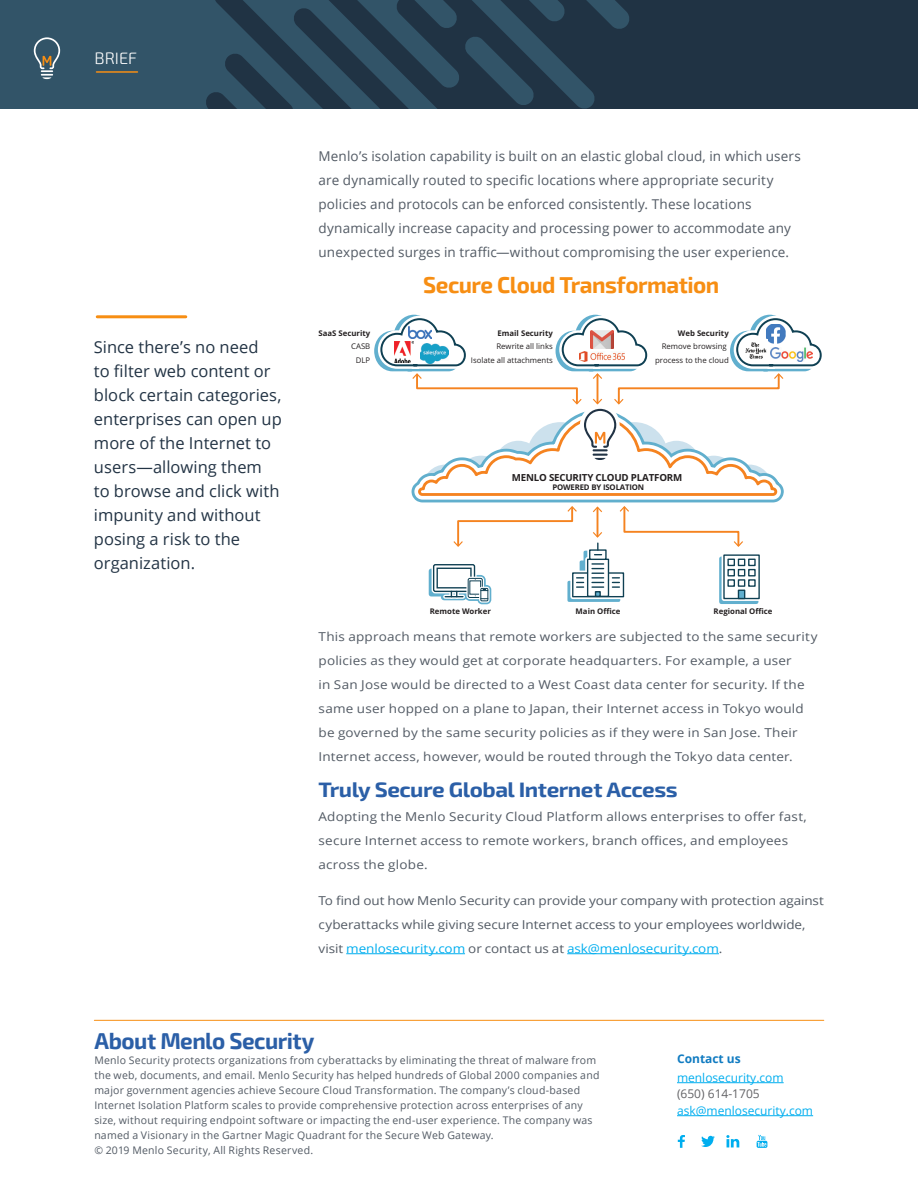
<style>
.page{position:relative;width:918px;height:1188px;background:#fff}
.page>*{position:absolute;margin:0;border:0;box-sizing:border-box;transform-origin:0 0}
.Subhead_15{font:700 22.5px "Exo 2";letter-spacing:-.025em;color:#f78e13}
.t1{font:700 22.5px "Exo 2";letter-spacing:-.02em;color:#2b5fa7}
.Subhead_15-2{font:700 20.4px "Exo 2";letter-spacing:-.02em;color:#2b5fa7;scale:1.1 1}
.Text_9_no_indent{font:16.5px/24px "Open Sans";color:#233445}
.t2{font:300 16.5px "Exo 2";color:#fff}
.Text_9_no_indent-2{font:13.5px/24px "Open Sans";letter-spacing:.01em;color:#525a64}
.Text_9_no_indent-3{font:12.3px/24px "Open Sans";letter-spacing:.015em;color:#525a64;scale:1.1 1}
.Text_9_no_indent-4{font:12.3px/24px "Open Sans";letter-spacing:-.005em;color:#525a64;scale:1.1 1}
.t3{font:12px "Open Sans";color:#00aeef}
.t4{font:12px "Open Sans";color:#636366}
.t5{font:700 12px "Open Sans";color:#107bc1}
.t6{font:10.5px/15px "Open Sans";letter-spacing:.02em;color:#525a64}
.t7{font:700 9.75px "Open Sans";letter-spacing:-.02em;color:#231f20}
.t8{font:7.8px/13.4px "Open Sans";color:#231f20;text-align:right}
.t9{font:700 7.8px/13.4px "Open Sans";color:#231f20;text-align:right}
.t10{font:700 7.8px "Open Sans";letter-spacing:-.02em;color:#231f20}
.s1{font-weight:400}
.s2{font-weight:700}
.s3{color:#00aeef}
</style>
<div class="page">
<div style="left:11px;top:0;width:907px;height:109px;background:#203344"></div>
<svg style="left:0;top:0;width:629px;height:109px;fill:#325468"></svg>
<svg style="left:464px;top:36px;width:71px;height:70px"></svg>
<svg style="left:34px;top:37px;width:26px;height:42px"></svg>
<hr style="left:96px;top:71px;width:41px;height:2px;background:#f78e13">
<hr style="left:677px;top:1082px;width:107px;height:1px;background:#00aeef">
<hr style="left:677px;top:1115px;width:136px;height:1px;background:#00aeef">
<svg style="left:678px;top:1135px;width:7px;height:13px"></svg>
<svg style="left:701px;top:1136px;width:14px;height:11px"></svg>
<svg style="left:726px;top:1135px;width:13px;height:12px"></svg>
<svg style="left:757px;top:1135px;width:10px;height:13px"></svg>
<hr style="left:94px;top:1020px;width:730px;height:1px;background:#f78e13">
<hr style="left:97px;top:315px;width:89px;height:3px;background:#f78e13">
<svg style="left:417px;top:494px;width:362px;height:111px"></svg>
<svg style="left:719px;top:557px;width:39px;height:47px"></svg>
<svg style="left:722px;top:553px;width:40px;height:48px"></svg>
<svg style="left:723px;top:554px;width:37px;height:45px"></svg>
<div style="left:738px;top:579px;width:7px;height:8px;background:#fff;border:1px solid #0f4053"></div>
<div style="left:748px;top:579px;width:8px;height:8px;background:#fff;border:1px solid #0f4053"></div>
<div style="left:727px;top:579px;width:8px;height:8px;background:#fff;border:1px solid #0f4053"></div>
<div style="left:738px;top:569px;width:7px;height:7px;background:#fff;border:1px solid #0f4053"></div>
<div style="left:748px;top:569px;width:8px;height:7px;background:#fff;border:1px solid #0f4053"></div>
<div style="left:727px;top:569px;width:8px;height:7px;background:#fff;border:1px solid #0f4053"></div>
<div style="left:738px;top:559px;width:7px;height:7px;background:#fff;border:1px solid #0f4053"></div>
<div style="left:748px;top:559px;width:8px;height:7px;background:#fff;border:1px solid #0f4053"></div>
<div style="left:727px;top:559px;width:8px;height:7px;background:#fff;border:1px solid #0f4053"></div>
<div style="left:738px;top:590px;width:7px;height:9px;background:#61afce;border:1px solid #0f4053"></div>
<svg style="left:567px;top:581px;width:53px;height:21px"></svg>
<div style="left:584px;top:551px;width:19px;height:12px;background:#61afce"></div>
<div style="left:580px;top:560px;width:23px;height:40px;background:#61afce;border:3px solid #61afce"></div>
<svg style="left:570px;top:571px;width:56px;height:28px"></svg>
<svg style="left:585px;top:557px;width:26px;height:42px"></svg>
<svg style="left:587px;top:548px;width:21px;height:11px"></svg>
<svg style="left:593px;top:597px;width:10px;height:2px"></svg>
<div style="left:572px;top:572px;width:52px;height:25px;background:#fff;border:1px solid #0f4053"></div>
<div style="left:587px;top:559px;width:22px;height:38px;background:#fff;border:1px solid #0f4053"></div>
<div style="left:589px;top:549px;width:18px;height:11px;background:#fff;border:1px solid #0f4053"></div>
<svg style="left:577px;top:577px;width:7px;height:11px"></svg>
<svg style="left:612px;top:577px;width:7px;height:11px"></svg>
<svg style="left:592px;top:563px;width:12px;height:34px"></svg>
<div style="left:477px;top:585px;width:14px;height:19px;border:7px solid #61afce"></div>
<div style="left:444px;top:594px;width:19px;height:6px;background:#61afce"></div>
<svg style="left:429px;top:569px;width:42px;height:27px"></svg>
<div style="left:465px;top:575px;width:21px;height:26px;border:7px solid #61afce;border-radius:2px"></div>
<div style="left:432px;top:563px;width:45px;height:30px;border:4px solid #fff;border-radius:2px"></div>
<svg style="left:445px;top:597px;width:18px;height:2px"></svg>
<svg style="left:434px;top:565px;width:41px;height:26px"></svg>
<div style="left:433px;top:564px;width:42px;height:28px;border:1px solid #0f4053;border-radius:2px"></div>
<div style="left:437px;top:568px;width:35px;height:21px;background:#fff;border:1px solid #0f4053"></div>
<svg style="left:445px;top:591px;width:18px;height:6px"></svg>
<div style="left:466px;top:577px;width:18px;height:22px;border:3px solid #fff;border-radius:2px"></div>
<div style="left:468px;top:578px;width:15px;height:20px;border:1px solid #0f4053;border-radius:2px"></div>
<svg style="left:469px;top:581px;width:12px;height:14px"></svg>
<svg style="left:473px;top:578px;width:4px;height:4px"></svg>
<div style="left:479px;top:587px;width:11px;height:16px;border:3px solid #fff"></div>
<div style="left:480px;top:588px;width:8px;height:13px;border:1px solid #0f4053"></div>
<svg style="left:473px;top:589px;width:15px;height:12px"></svg>
<svg style="left:374px;top:315px;width:448px;height:179px"></svg>
<img style="left:771px;top:348px;width:42px;height:13px">
<svg style="left:593px;top:506px;width:9px;height:50px"></svg>
<hr style="left:346px;top:953px;width:119px;height:1px;background:#00aeef">
<hr style="left:567px;top:953px;width:152px;height:1px;background:#00aeef">
<h3 class="t2" style="left:95px;top:49px;width:44px">BRIEF</h3>
<p class="Text_9_no_indent" style="left:94px;top:334px;width:189px">Since there’s no need<br>to filter web content or block certain categories, enterprises can open up more of the Internet to users—allowing them to browse and click with impunity and without posing a risk to the organization.</p>
<p class="Text_9_no_indent-2" style="left:319px;top:144px;width:484px">Menlo’s isolation capability is built on an elastic global cloud, in which users are dynamically routed to specific locations where appropriate security policies and protocols can be enforced consistently. These locations dynamically increase capacity and processing power to accommodate any unexpected surges in traffic—without compromising the user experience.</p>
<p class="Subhead_15" style="left:423px;top:271px;width:298px">Secure Cloud Transformation</p>
<p class="t9" style="left:319px;top:326px;width:53px">SaaS Security<br><span class="s1">CASB<br>DLP</span></p>
<p class="t8" style="left:655px;top:326px;width:75px"><span class="s2">Web Security<br></span>Remove browsing process to the cloud</p>
<p class="t8" style="left:471px;top:326px;width:83px"><span class="s2">Email Security<br></span>Rewrite all links<br>Isolate all attachments</p>
<p class="t7" style="left:512px;top:471px;width:172px">MENLO SECURITY CLOUD PLATFORM</p>
<p class="t10" style="left:552px;top:482px;width:93px">POWERED BY ISOLATION</p>
<p class="t9" style="left:430px;top:604px;width:63px">Remote Worker</p>
<p class="t9" style="left:576px;top:604px;width:46px">Main Office</p>
<p class="t9" style="left:714px;top:604px;width:60px">Regional Office</p>
<p class="Text_9_no_indent-3" style="left:319px;top:624px;width:455px">This approach means that remote workers are subjected to the same security policies as they would get at corporate headquarters. For example, a user<br>in San Jose would be directed to a West Coast data center for security. If the same user hopped on a plane to Japan, their Internet access in Tokyo would be governed by the same security policies as if they were in San Jose. Their Internet access, however, would be routed through the Tokyo data center.</p>
<p class="Subhead_15-2" style="left:319px;top:777px;width:328px">Truly Secure Global Internet Access</p>
<p class="Text_9_no_indent-3" style="left:319px;top:804px;width:445px">Adopting the Menlo Security Cloud Platform allows enterprises to offer fast, secure Internet access to remote workers, branch offices, and employees across the globe.</p>
<p class="Text_9_no_indent-4" style="left:319px;top:888px;width:461px">To find out how Menlo Security can provide your company with protection against cyberattacks while giving secure Internet access to your employees worldwide, visit <span class="s3">menlosecurity.com</span> or contact us at <span class="s3">ask@menlosecurity.com</span>.</p>
<h1 class="t1" style="left:94px;top:1027px;width:222px">About Menlo Security</h1>
<p class="t6" style="left:94px;top:1052px;width:507px">Menlo Security protects organizations from cyberattacks by eliminating the threat of malware from the web, documents, and email. Menlo Security has helped hundreds of Global 2000 companies and major government agencies achieve Secoure Cloud Transformation. The company’s cloud-based Internet Isolation Platform scales to provide comprehensive protection across enterprises of any size, without requiring endpoint software or impacting the end-user experience. The company was named a Visionary in the Gartner Magic Quadrant for the Secure Web Gateway.<br>© 2019 Menlo Security, All Rights Reserved.</p>
<p class="t5" style="left:677px;top:1050px;width:65px">Contact us</p>
<p class="t3" style="left:677px;top:1069px;width:108px">menlosecurity.com</p>
<p class="t4" style="left:677px;top:1086px;width:84px">(650) 614-1705</p>
<p class="t3" style="left:677px;top:1102px;width:138px">ask@menlosecurity.com</p>
</div>
